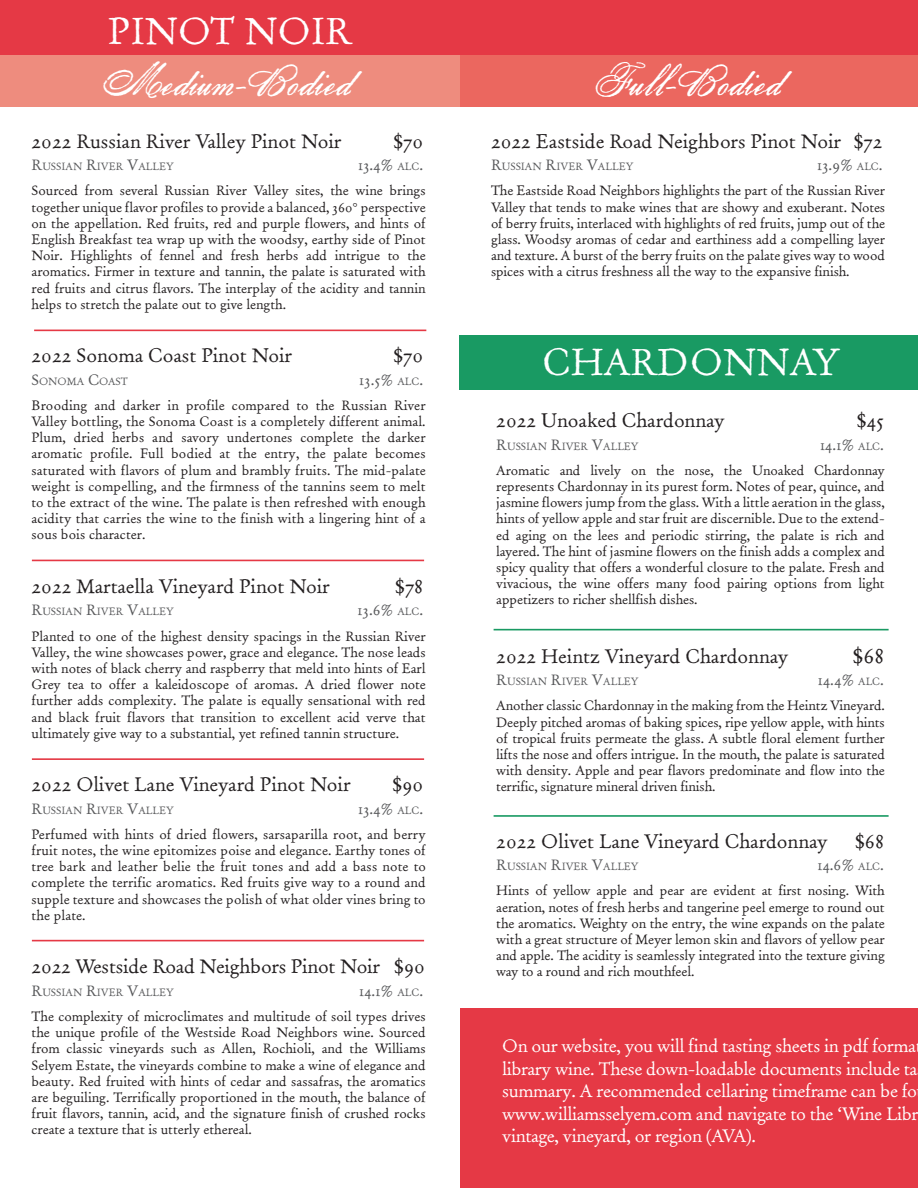
<style>
.page{position:relative;width:918px;height:1188px;background:#fff}
.page>*{position:absolute;margin:0;border:0;box-sizing:border-box;transform-origin:0 0}
.t1{font:37.5px "Old Claude LP Regular";color:#fff}
.t2{font:33px "Archive Penman Script";color:#fff}
.t3{font:21px "Old Claude LP Regular";color:#231f20}
.t4{font:19.5px "Old Claude LP Regular";color:#231f20}
.t5{font:18px/22.5px "Old Claude LP Regular";letter-spacing:-.02em;color:#fff}
.t6{font:15px "Old Claude LP Regular";color:#57585a}
.t7{font:13.5px/16.2px "Old Claude LP Regular";letter-spacing:-.005em;color:#231f20;text-align:justify}
.t8{font:10.5px "Old Claude LP Regular";color:#57585a}
.s1{font-size:15px}
.s2{font-size:10.5px}
</style>
<div class="page">
<div style="left:459px;top:335px;width:459px;height:55px;background:#199a63"></div>
<div style="left:0;top:0;width:918px;height:56px;background:#e53945"></div>
<div style="left:460px;top:56px;width:458px;height:51px;background:#eb675f"></div>
<hr style="left:494px;top:629px;width:395px;height:1px;background:#199a63">
<hr style="left:494px;top:815px;width:395px;height:2px;background:#199a63">
<hr style="left:34px;top:330px;width:392px;height:1px;background:#e53945">
<div style="left:0;top:56px;width:460px;height:51px;background:#ee8c7e"></div>
<hr style="left:32px;top:560px;width:392px;height:1px;background:#e53945">
<hr style="left:32px;top:758px;width:392px;height:2px;background:#e53945">
<hr style="left:32px;top:940px;width:392px;height:1px;background:#e53945">
<div style="left:461px;top:1008px;width:457px;height:180px;background:#e53945"></div>
<h1 class="t1" style="left:108px;top:8px;width:246px">PINOT NOIR</h1>
<h2 class="t2" style="left:106px;top:65px;width:247px">Medium-Bodied</h2>
<h3 class="t4" style="left:32px;top:129px;width:311px">2022 Russian River Valley Pinot Noir</h3>
<h3 class="t4" style="left:393px;top:129px;width:31px">$70</h3>
<p class="t8" style="left:32px;top:160px;width:144px"><span class="s1">R</span>USSIAN <span class="s1">R</span>IVER <span class="s1">V</span>ALLEY</p>
<p class="t6" style="left:358px;top:156px;width:67px">13.4% <span class="s2">ALC</span>.</p>
<p class="t7" style="left:32px;top:183px;width:396px">Sourced from several Russian River Valley sites, the wine brings together unique flavor profiles to provide a balanced, 360° perspective on the appellation. Red fruits, red and purple flowers, and hints of English Breakfast tea wrap up with the woodsy, earthy side of Pinot Noir. Highlights of fennel and fresh herbs add intrigue to the aromatics. Firmer in texture and tannin, the palate is saturated with red fruits and citrus flavors. The interplay of the acidity and tannin helps to stretch the palate out to give length.</p>
<h3 class="t4" style="left:32px;top:343px;width:262px">2022 Sonoma Coast Pinot Noir</h3>
<h3 class="t4" style="left:393px;top:343px;width:31px">$70</h3>
<p class="t8" style="left:32px;top:374px;width:98px"><span class="s1">S</span>ONOMA <span class="s1">C</span>OAST</p>
<p class="t6" style="left:359px;top:370px;width:66px">13.5% <span class="s2">ALC</span>.</p>
<p class="t7" style="left:32px;top:397px;width:396px">Brooding and darker in profile compared to the Russian River Valley bottling, the Sonoma Coast is a completely different animal.<br>Plum, dried herbs and savory undertones complete the darker aromatic profile. Full bodied at the entry, the palate becomes saturated with flavors of plum and brambly fruits. The mid-palate weight is compelling, and the firmness of the tannins seem to melt to the extract of the wine. The palate is then refreshed with enough acidity that carries the wine to the finish with a lingering hint of a sous bois character.</p>
<h3 class="t4" style="left:32px;top:574px;width:300px">2022 Martaella Vineyard Pinot Noir</h3>
<h3 class="t4" style="left:395px;top:574px;width:29px">$78</h3>
<p class="t8" style="left:32px;top:605px;width:144px"><span class="s1">R</span>USSIAN <span class="s1">R</span>IVER <span class="s1">V</span>ALLEY</p>
<p class="t6" style="left:357px;top:601px;width:67px">13.6% <span class="s2">ALC</span>.</p>
<p class="t7" style="left:32px;top:628px;width:396px">Planted to one of the highest density spacings in the Russian River Valley, the wine showcases power, grace and elegance. The nose leads with notes of black cherry and raspberry that meld into hints of Earl Grey tea to offer a kaleidoscope of aromas. A dried flower note further adds complexity. The palate is equally sensational with red and black fruit flavors that transition to excellent acid verve that ultimately give way to a substantial, yet refined tannin structure.</p>
<h3 class="t4" style="left:32px;top:772px;width:321px">2022 Olivet Lane Vineyard Pinot Noir</h3>
<h3 class="t4" style="left:393px;top:772px;width:32px">$90</h3>
<p class="t8" style="left:32px;top:803px;width:144px"><span class="s1">R</span>USSIAN <span class="s1">R</span>IVER <span class="s1">V</span>ALLEY</p>
<p class="t6" style="left:358px;top:799px;width:67px">13.4% <span class="s2">ALC</span>.</p>
<p class="t7" style="left:32px;top:826px;width:396px">Perfumed with hints of dried flowers, sarsaparilla root, and berry fruit notes, the wine epitomizes poise and elegance. Earthy tones of tree bark and leather belie the fruit tones and add a bass note to complete the terrific aromatics. Red fruits give way to a round and supple texture and showcases the polish of what older vines bring to the plate.</p>
<h3 class="t4" style="left:32px;top:954px;width:395px">2022 Westside Road Neighbors Pinot Noir $90</h3>
<p class="t8" style="left:32px;top:985px;width:144px"><span class="s1">R</span>USSIAN <span class="s1">R</span>IVER <span class="s1">V</span>ALLEY</p>
<p class="t6" style="left:359px;top:981px;width:66px">14.1% <span class="s2">ALC</span>.</p>
<p class="t7" style="left:32px;top:1008px;width:396px">The complexity of microclimates and multitude of soil types drives the unique profile of the Westside Road Neighbors wine. Sourced from classic vineyards such as Allen, Rochioli, and the Williams Selyem Estate, the vineyards combine to make a wine of elegance and beauty. Red fruited with hints of cedar and sassafras, the aromatics are beguiling. Terrifically proportioned in the mouth, the balance of fruit flavors, tannin, acid, and the signature finish of crushed rocks create a texture that is utterly ethereal.</p>
<h2 class="t2" style="left:595px;top:65px;width:188px">Full-Bodied</h2>
<h3 class="t4" style="left:491px;top:129px;width:393px">2022 Eastside Road Neighbors Pinot Noir $72</h3>
<p class="t8" style="left:491px;top:160px;width:144px"><span class="s1">R</span>USSIAN <span class="s1">R</span>IVER <span class="s1">V</span>ALLEY</p>
<p class="t6" style="left:817px;top:156px;width:67px">13.9% <span class="s2">ALC</span>.</p>
<p class="t7" style="left:491px;top:183px;width:396px">The Eastside Road Neighbors highlights the part of the Russian River Valley that tends to make wines that are showy and exuberant. Notes of berry fruits, interlaced with highlights of red fruits, jump out of the glass. Woodsy aromas of cedar and earthiness add a compelling layer and texture. A burst of the berry fruits on the palate gives way to wood spices with a citrus freshness all the way to the expansive finish.</p>
<h1 class="t1" style="left:542px;top:339px;width:299px">CHARDONNAY</h1>
<h3 class="t4" style="left:496px;top:408px;width:230px">2022 Unoaked Chardonnay</h3>
<h3 class="t4" style="left:857px;top:408px;width:29px">$45</h3>
<p class="t8" style="left:496px;top:439px;width:144px"><span class="s1">R</span>USSIAN <span class="s1">R</span>IVER <span class="s1">V</span>ALLEY</p>
<p class="t6" style="left:820px;top:435px;width:66px">14.1% <span class="s2">ALC</span>.</p>
<p class="t7" style="left:496px;top:462px;width:390px">Aromatic and lively on the nose, the Unoaked Chardonnay represents Chardonnay in its purest form. Notes of pear, quince, and jasmine flowers jump from the glass. With a little aeration in the glass, hints of yellow apple and star fruit are discernible. Due to the extend&shy;ed aging on the lees and periodic stirring, the palate is rich and layered. The hint of jasmine flowers on the finish adds a complex and spicy quality that offers a wonderful closure to the palate. Fresh and vivacious, the wine offers many food pairing options from light appetizers to richer shellfish dishes.</p>
<h3 class="t4" style="left:496px;top:644px;width:293px">2022 Heintz Vineyard Chardonnay</h3>
<h3 class="t3" style="left:853px;top:642px;width:32px">$68</h3>
<p class="t8" style="left:496px;top:675px;width:144px"><span class="s1">R</span>USSIAN <span class="s1">R</span>IVER <span class="s1">V</span>ALLEY</p>
<p class="t6" style="left:818px;top:671px;width:68px">14.4% <span class="s2">ALC</span>.</p>
<p class="t7" style="left:496px;top:698px;width:390px">Another classic Chardonnay in the making from the Heintz Vineyard.<br>Deeply pitched aromas of baking spices, ripe yellow apple, with hints of tropical fruits permeate the glass. A subtle floral element further lifts the nose and offers intrigue. In the mouth, the palate is saturated with density. Apple and pear flavors predominate and flow into the terrific, signature mineral driven finish.</p>
<h3 class="t4" style="left:496px;top:829px;width:333px">2022 Olivet Lane Vineyard Chardonnay</h3>
<h3 class="t4" style="left:855px;top:829px;width:30px">$68</h3>
<p class="t8" style="left:496px;top:860px;width:144px"><span class="s1">R</span>USSIAN <span class="s1">R</span>IVER <span class="s1">V</span>ALLEY</p>
<p class="t6" style="left:817px;top:856px;width:68px">14.6% <span class="s2">ALC</span>.</p>
<p class="t7" style="left:496px;top:883px;width:390px">Hints of yellow apple and pear are evident at first nosing. With aeration, notes of fresh herbs and tangerine peel emerge to round out the aromatics. Weighty on the entry, the wine expands on the palate with a great structure of Meyer lemon skin and flavors of yellow pear and apple. The acidity is seamlessly integrated into the texture giving way to a round and rich mouthfeel.</p>
<p class="t5" style="left:502px;top:1035px;width:418px">On our website, you will find tasting sheets in pdf forma library wine. These down-loadable documents include ta summary. A recommended cellaring timeframe can be fo www.williamsselyem.com and navigate to the ‘Wine Libr vintage, vineyard, or region (AVA).</p>
</div>
